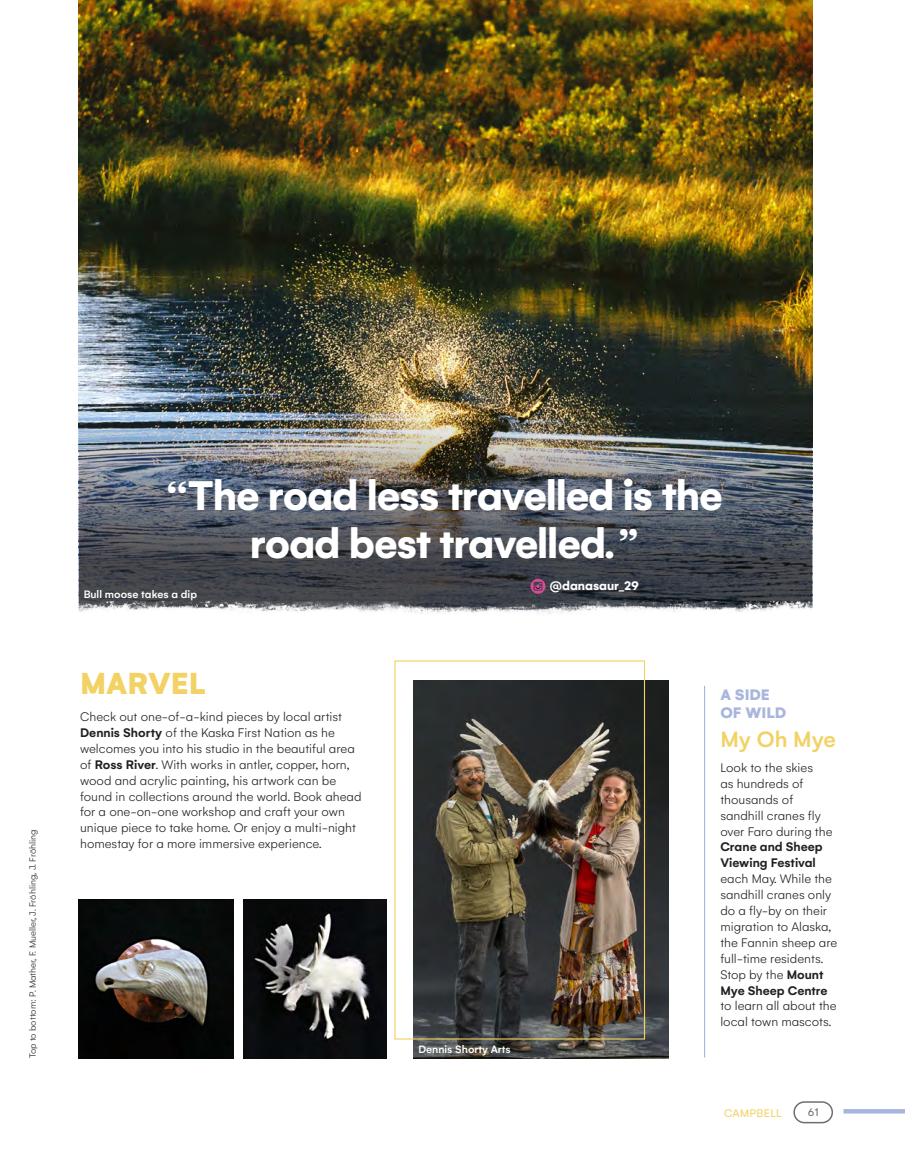
<style>
.page{position:relative;width:905px;height:1161px;background:#fff}
.page>*{position:absolute;margin:0;border:0;box-sizing:border-box;transform-origin:0 0}
.t1{font:700 45px/48px "Gelion";letter-spacing:-.025em;color:#fff;text-align:center}
.t2{font:900 33px "Gelion";color:#f2d264}
.t3{font:500 24px "Gelion";color:#f2d264}
.t4{font:900 16.5px/18px "Gelion";color:#a8b6dd}
.t5{font:300 13.5px/15.9px "Gelion";color:#231f20}
.t6{font:600 13.5px/15.9px "Gelion";color:#231f20}
.t7{font:700 13.5px "Gelion";color:#fff}
.t8{font:12px "Gelion";letter-spacing:.025em;color:#f2d264}
.t9{font:12px "Gelion";color:#6d6e71}
.t10{font:500 11.7px "Gelion";color:#fff}
.t11{font:300 9.75px "Gelion";color:#231f20}
.s1{font-weight:600}
</style>
<div class="page">
<img style="left:79px;top:0;width:733px;height:394px">
<img style="left:79px;top:394px;width:733px;height:200px">
<img style="left:78px;top:594px;width:735px;height:20px">
<img style="left:413px;top:680px;width:255px;height:378px">
<div style="left:394px;top:660px;width:251px;height:380px;border:1px solid #f2d264"></div>
<hr style="left:704px;top:686px;width:1px;height:372px;background:#a8b6dd">
<svg style="left:530px;top:579px;width:15px;height:15px"></svg>
<img style="left:78px;top:900px;width:155px;height:158px">
<img style="left:243px;top:900px;width:143px;height:158px">
<div style="left:843px;top:1109px;width:61px;height:5px;background:#a8b6dd"></div>
<div style="left:793px;top:1101px;width:40px;height:22px;border:2px solid #6d6e71;border-radius:10px"></div>
<p class="t11" style="left:27px;top:1058px;width:231px;rotate:-90deg">Top to bottom: P. Mather, F. Mueller, J. Fröhling, J. Fröhling</p>
<h1 class="t1" style="left:166px;top:471px;width:558px">‘‘The road less travelled is the road best travelled.”</h1>
<p class="t10" style="left:84px;top:587px;width:115px">Bull moose takes a dip</p>
<h2 class="t2" style="left:80px;top:662px;width:127px">MARVEL</h2>
<p class="t5" style="left:80px;top:709px;width:283px">Check out one-of-a-kind pieces by local artist <span class="s1">Dennis Shorty</span> of the Kaska First Nation as he welcomes you into his studio in the beautiful area of <span class="s1">Ross River</span>. With works in antler, copper, horn, wood and acrylic painting, his artwork can be found in collections around the world. Book ahead for a one-on-one workshop and craft your own unique piece to take home. Or enjoy a multi-night homestay for a more immersive experience.</p>
<p class="t7" style="left:549px;top:577px;width:91px">@danasaur_29</p>
<p class="t10" style="left:418px;top:1042px;width:94px">Dennis Shorty Arts</p>
<p class="t4" style="left:720px;top:685px;width:67px">A SIDE<br>OF WILD</p>
<h3 class="t3" style="left:720px;top:725px;width:117px">My Oh Mye</h3>
<p class="t5" style="left:720px;top:760px;width:114px">Look to the skies<br>as hundreds of thousands of sandhill cranes fly over Faro during the</p>
<p class="t6" style="left:720px;top:839px;width:104px">Crane and Sheep<br>Viewing Festival</p>
<p class="t5" style="left:720px;top:871px;width:118px">each May. While the sandhill cranes only do a fly-by on their migration to Alaska, the Fannin sheep are full-time residents.<br>Stop by the <span class="s1">Mount<br>Mye Sheep Centre</span></p>
<p class="t5" style="left:720px;top:998px;width:118px">to learn all about the local town mascots.</p>
<p class="t8" style="left:724px;top:1106px;width:59px">CAMPBELL</p>
<p class="t9" style="left:807px;top:1105px;width:12px">61</p>
</div>
